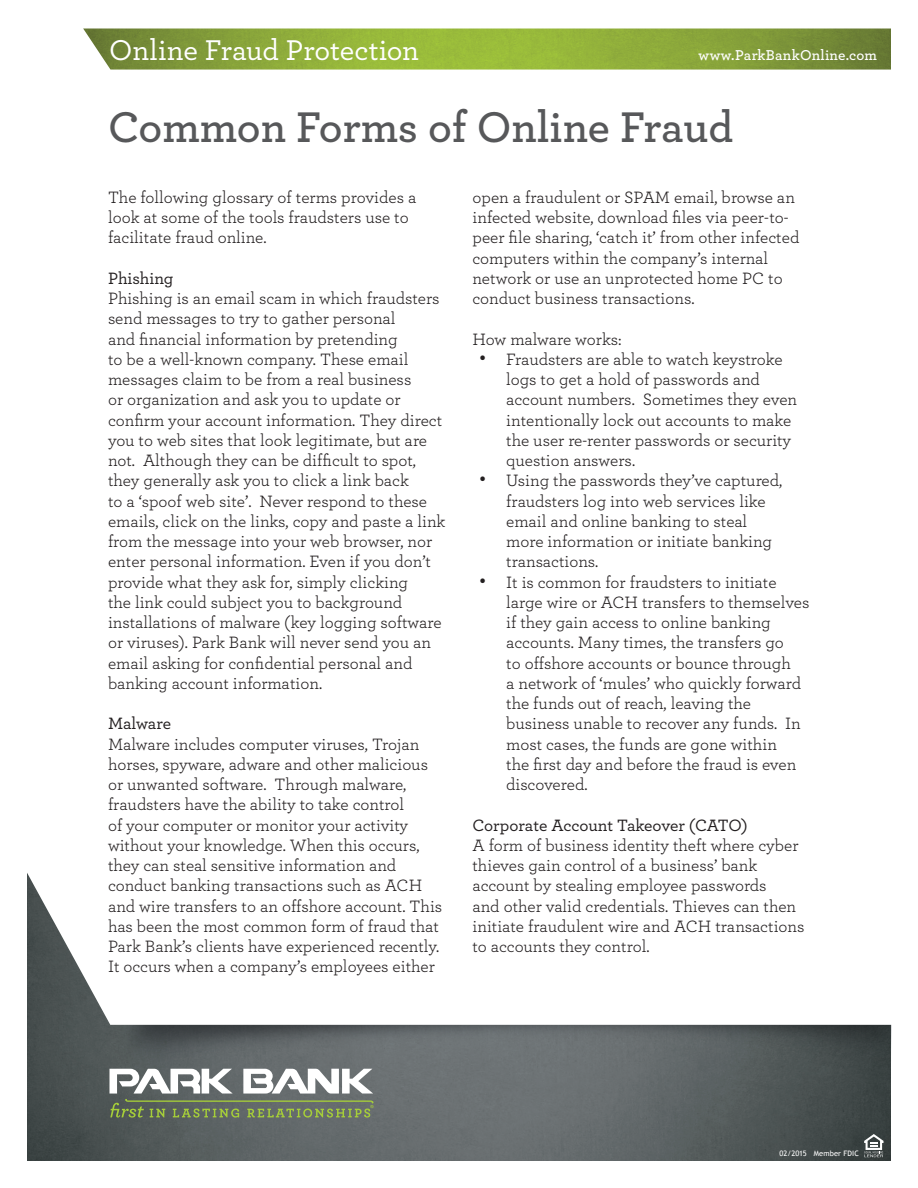
<style>
.page{position:relative;width:918px;height:1188px;background:#fff}
.page>*{position:absolute;margin:0;border:0;box-sizing:border-box;transform-origin:0 0}
.t1{font:600 45px "Archer";color:#57585a}
.t2{font:500 30px "Archer";letter-spacing:-.005em;color:#fff}
.t3{font:17.25px/20.2px "Archer";color:#231f20}
.t4{font:500 17.25px "Archer";letter-spacing:-.01em;color:#231f20}
.t5{font:600 15px "Archer";letter-spacing:.015em;color:#fff}
.t6{font:7.5px "Trebuchet MS";letter-spacing:.015em;color:#fff}
.s1{font-size:27px}
</style>
<div class="page">
<img style="left:83px;top:28px;width:808px;height:42px">
<img style="left:27px;top:1025px;width:864px;height:136px">
<img style="left:114px;top:1025px;width:777px;height:48px">
<svg style="left:27px;top:873px;width:864px;height:152px"></svg>
<svg style="left:110px;top:1069px;width:264px;height:49px"></svg>
<svg style="left:864px;top:1134px;width:19px;height:23px"></svg>
<h2 class="t2" style="left:109px;top:32px;width:312px">Online Fraud Protection</h2>
<p class="t5" style="left:699px;top:46px;width:180px">www.ParkBankOnline.com</p>
<h1 class="t1" style="left:108px;top:99px;width:627px">Common Forms of Online Fraud</h1>
<p class="t3" style="left:108px;top:186px;width:310px">The following glossary of terms provides a look at some of the tools fraudsters use to facilitate fraud online.</p>
<p class="t4" style="left:108px;top:267px;width:67px">Phishing</p>
<p class="t3" style="left:108px;top:288px;width:339px">Phishing is an email scam in which fraudsters send messages to try to gather personal<br>and financial information by pretending<br>to be a well-known company. These email messages claim to be from a real business<br>or organization and ask you to update or confirm your account information. They direct you to web sites that look legitimate, but are not. Although they can be difficult to spot, they generally ask you to click a link back<br>to a ‘spoof web site’. Never respond to these emails, click on the links, copy and paste a link from the message into your web browser, nor enter personal information. Even if you don’t provide what they ask for, simply clicking<br>the link could subject you to background installations of malware (key logging software or viruses). Park Bank will never send you an email asking for confidential personal and banking account information.</p>
<p class="t4" style="left:108px;top:713px;width:65px">Malware</p>
<p class="t3" style="left:108px;top:733px;width:336px">Malware includes computer viruses, Trojan horses, spyware, adware and other malicious or unwanted software. Through malware, fraudsters have the ability to take control<br>of your computer or monitor your activity without your knowledge. When this occurs, they can steal sensitive information and conduct banking transactions such as ACH and wire transfers to an offshore account. This has been the most common form of fraud that Park Bank’s clients have experienced recently.<br>It occurs when a company’s employees either</p>
<p class="t3" style="left:472px;top:187px;width:328px">open a fraudulent or SPAM email, browse an infected website, download files via peer-to&shy;peer file sharing, ‘catch it’ from other infected computers within the company’s internal network or use an unprotected home PC to conduct business transactions.</p>
<p class="t3" style="left:472px;top:328px;width:151px">How malware works:</p>
<p class="t3" style="left:506px;top:348px;width:293px;text-indent:-27px"><span class="s1">•</span> Fraudsters are able to watch keystroke logs to get a hold of passwords and account numbers. Sometimes they even intentionally lock out accounts to make the user re-renter passwords or security question answers.</p>
<p class="t3" style="left:506px;top:470px;width:278px;text-indent:-27px"><span class="s1">•</span> Using the passwords they’ve captured, fraudsters log into web services like email and online banking to steal more information or initiate banking transactions.</p>
<p class="t3" style="left:506px;top:571px;width:305px;text-indent:-27px"><span class="s1">•</span> It is common for fraudsters to initiate large wire or ACH transfers to themselves if they gain access to online banking accounts. Many times, the transfers go<br>to offshore accounts or bounce through<br>a network of ‘mules’ who quickly forward the funds out of reach, leaving the business unable to recover any funds. In most cases, the funds are gone within<br>the first day and before the fraud is even discovered.</p>
<p class="t4" style="left:472px;top:814px;width:277px">Corporate Account Takeover (CATO)</p>
<p class="t3" style="left:472px;top:834px;width:333px">A form of business identity theft where cyber thieves gain control of a business’ bank account by stealing employee passwords<br>and other valid credentials. Thieves can then initiate fraudulent wire and ACH transactions to accounts they control.</p>
<p class="t6" style="left:779px;top:1149px;width:81px">02/2015 Member FDIC</p>
</div>
